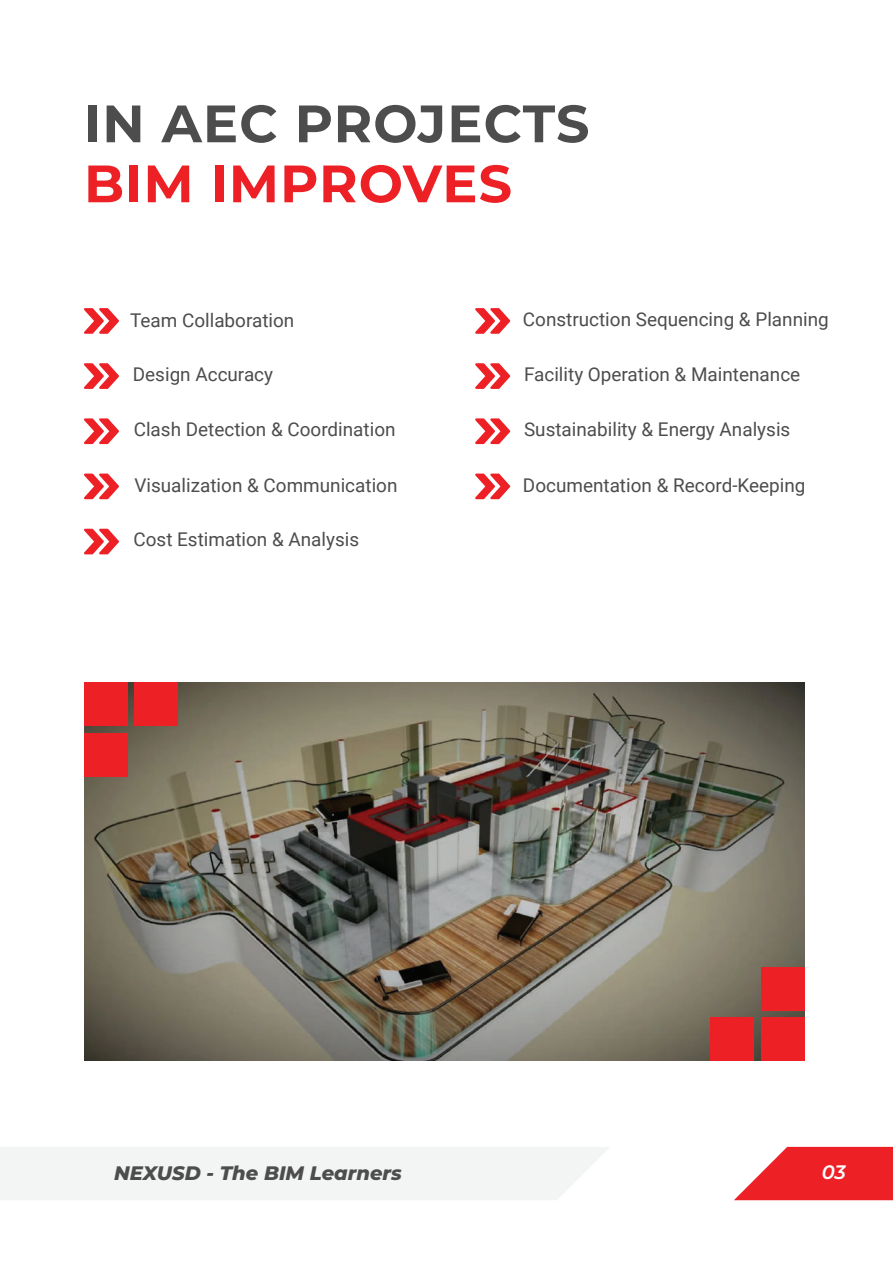
<style>
.page{position:relative;width:893px;height:1263px;background:#fff}
.page>*{position:absolute;margin:0;border:0;box-sizing:border-box;transform-origin:0 0}
.t1{font:700 52.5px "Montserrat";letter-spacing:.02em;color:#4d4d4d}
.t2{font:700 52.5px "Montserrat";letter-spacing:.02em;color:#ed2026}
.t3{font:italic 800 19.5px "Montserrat";color:#4d4d4d}
.t4{font:italic 600 19.5px "Montserrat";color:#fff}
.t5{font:18.9px "Roboto";color:#4d4d4d}
</style>
<div class="page">
<div style="left:0;top:1147px;width:609px;height:53px;background:#f3f5f5"></div>
<svg style="left:734px;top:1147px;width:159px;height:53px"></svg>
<svg style="left:84px;top:308px;width:35px;height:26px"></svg>
<svg style="left:475px;top:308px;width:35px;height:26px"></svg>
<svg style="left:84px;top:363px;width:35px;height:26px"></svg>
<svg style="left:475px;top:363px;width:35px;height:26px"></svg>
<svg style="left:84px;top:418px;width:35px;height:26px"></svg>
<svg style="left:475px;top:418px;width:35px;height:26px"></svg>
<svg style="left:84px;top:474px;width:35px;height:25px"></svg>
<svg style="left:475px;top:474px;width:35px;height:25px"></svg>
<svg style="left:84px;top:529px;width:35px;height:25px"></svg>
<img style="left:84px;top:683px;width:720px;height:378px">
<div style="left:710px;top:1018px;width:44px;height:43px;background:#ed2026"></div>
<div style="left:761px;top:1018px;width:43px;height:43px;background:#ed2026"></div>
<div style="left:761px;top:967px;width:43px;height:43px;background:#ed2026"></div>
<div style="left:135px;top:683px;width:43px;height:43px;background:#ed2026"></div>
<div style="left:84px;top:683px;width:43px;height:43px;background:#ed2026"></div>
<div style="left:84px;top:734px;width:43px;height:43px;background:#ed2026"></div>
<h1 class="t1" style="left:84px;top:86px;width:507px">IN AEC PROJECTS</h1>
<h1 class="t2" style="left:84px;top:146px;width:429px">BIM IMPROVES</h1>
<p class="t5" style="left:130px;top:307px;width:166px">Team Collaboration</p>
<p class="t5" style="left:133px;top:361px;width:142px">Design Accuracy</p>
<p class="t5" style="left:134px;top:416px;width:263px">Clash Detection &amp; Coordination</p>
<p class="t5" style="left:134px;top:472px;width:265px">Visualization &amp; Communication</p>
<p class="t5" style="left:133px;top:526px;width:227px">Cost Estimation &amp; Analysis</p>
<p class="t5" style="left:523px;top:306px;width:307px">Construction Sequencing &amp; Planning</p>
<p class="t5" style="left:524px;top:361px;width:278px">Facility Operation &amp; Maintenance</p>
<p class="t5" style="left:524px;top:416px;width:268px">Sustainability &amp; Energy Analysis</p>
<p class="t5" style="left:523px;top:472px;width:284px">Documentation &amp; Record-Keeping</p>
<p class="t3" style="left:114px;top:1159px;width:289px">NEXUSD - The BIM Learners</p>
<p class="t4" style="left:822px;top:1158px;width:26px">03</p>
</div>
